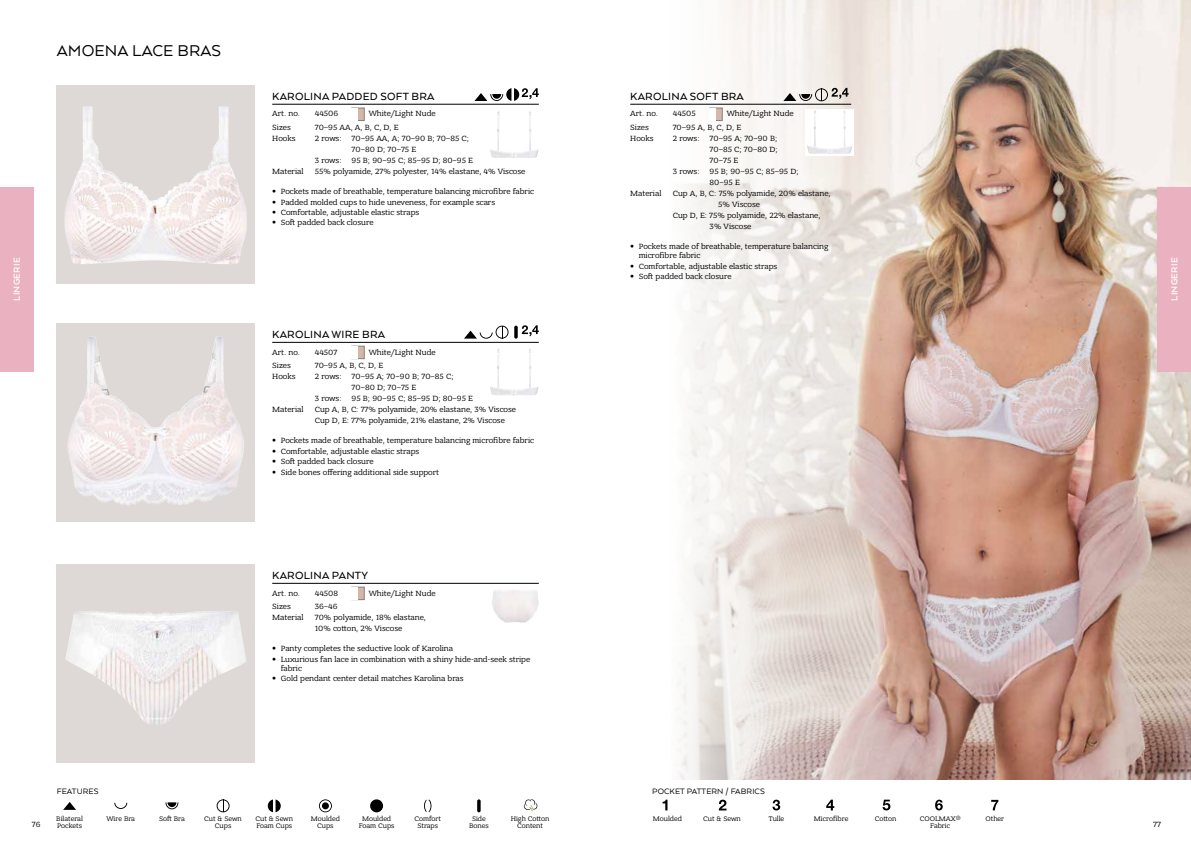
<style>
.page{position:relative;width:1191px;height:842px;background:#fff}
.page>*{position:absolute;margin:0;border:0;box-sizing:border-box;transform-origin:0 0}
.t1{font:18px "Arquitecta";letter-spacing:.01em;color:#000}
.t2{font:500 12px "Arquitecta";letter-spacing:.02em;color:#000}
.t3{font:700 10px "Arquitecta";letter-spacing:.02em;color:#fff}
.t4{font:9px "Arquitecta";letter-spacing:.01em;color:#000}
.t5{font:8px/11px "Bandera Pro";color:#000}
.t6{font:7px/7px "Bandera Pro";color:#000;text-align:center}
.s1{font-family:"Helvetica Neue LTW1 G";font-weight:200}
</style>
<div class="page">
<img style="left:670px;top:0;width:521px;height:780px">
<svg style="left:57px;top:323px;width:198px;height:199px;background:#e6e0df"></svg>
<svg style="left:57px;top:564px;width:198px;height:199px;fill:#ded9d6"></svg>
<img style="left:117px;top:611px;width:100px;height:4px">
<svg style="left:57px;top:85px;width:198px;height:198px;background:#e6e0de"></svg>
<img style="left:209px;top:107px;width:10px;height:56px">
<svg style="left:514px;top:326px;width:4px;height:13px"></svg>
<svg style="left:464px;top:326px;width:44px;height:13px"></svg>
<svg style="left:522px;top:325px;width:17px;height:11px"></svg>
<svg style="left:474px;top:88px;width:65px;height:13px"></svg>
<img style="left:490px;top:111px;width:49px;height:47px">
<img style="left:490px;top:349px;width:49px;height:46px">
<img style="left:174px;top:337px;width:42px;height:76px">
<svg style="left:783px;top:88px;width:65px;height:13px"></svg>
<div style="left:805px;top:109px;width:49px;height:47px;background:#fff"></div>
<img style="left:807px;top:110px;width:45px;height:44px">
<svg style="left:826px;top:800px;width:8px;height:10px"></svg>
<svg style="left:882px;top:800px;width:8px;height:10px"></svg>
<svg style="left:935px;top:800px;width:7px;height:10px"></svg>
<svg style="left:662px;top:800px;width:5px;height:10px"></svg>
<svg style="left:718px;top:800px;width:8px;height:10px"></svg>
<svg style="left:772px;top:800px;width:8px;height:10px"></svg>
<svg style="left:991px;top:800px;width:7px;height:10px"></svg>
<svg style="left:524px;top:799px;width:13px;height:12px"></svg>
<svg style="left:63px;top:802px;width:13px;height:8px"></svg>
<svg style="left:114px;top:803px;width:13px;height:6px"></svg>
<svg style="left:165px;top:802px;width:13px;height:7px"></svg>
<svg style="left:217px;top:799px;width:13px;height:13px"></svg>
<svg style="left:268px;top:799px;width:13px;height:13px"></svg>
<svg style="left:319px;top:799px;width:13px;height:13px"></svg>
<div style="left:322px;top:802px;width:7px;height:7px;background:#000;border-radius:50%"></div>
<div style="left:370px;top:799px;width:13px;height:13px;background:#000;border-radius:50%"></div>
<svg style="left:424px;top:799px;width:7px;height:13px"></svg>
<svg style="left:477px;top:799px;width:3px;height:13px"></svg>
<div style="left:1157px;top:187px;width:34px;height:184px;background:#eab2c1"></div>
<div style="left:0;top:187px;width:34px;height:184px;background:#eab2c1"></div>
<hr style="left:272px;top:583px;width:267px;height:1px;background:#000">
<div style="left:351px;top:587px;width:13px;height:13px;background:#d6b6a5;border:1px solid #808285"></div>
<div style="left:352px;top:587px;width:6px;height:12px;background:#fff"></div>
<hr style="left:272px;top:342px;width:267px;height:1px;background:#000">
<div style="left:351px;top:346px;width:13px;height:13px;background:#d6b6a5;border:1px solid #808285"></div>
<div style="left:352px;top:346px;width:6px;height:12px;background:#fff"></div>
<hr style="left:272px;top:104px;width:267px;height:1px;background:#000">
<div style="left:351px;top:108px;width:13px;height:13px;background:#d6b6a5;border:1px solid #808285"></div>
<div style="left:352px;top:108px;width:6px;height:12px;background:#fff"></div>
<hr style="left:630px;top:104px;width:221px;height:1px;background:#000">
<div style="left:709px;top:108px;width:13px;height:13px;background:#d6b6a5;border:1px solid #808285"></div>
<div style="left:710px;top:108px;width:6px;height:12px;background:#fff"></div>
<h1 class="t1" style="left:57px;top:39px;width:166px">AMOENA LACE BRAS</h1>
<h2 class="t2" style="left:272px;top:89px;width:164px">KAROLINA PADDED SOFT BRA</h2>
<p class="t5" style="left:272px;top:108px;width:29px">Art. no.</p>
<p class="t5" style="left:315px;top:108px;width:25px">44506</p>
<p class="t5" style="left:369px;top:108px;width:68px">White/Light Nude</p>
<p class="t5" style="left:272px;top:122px;width:20px">Sizes</p>
<p class="t5" style="left:315px;top:122px;width:85px">70–95 AA, A, B, C, D, E</p>
<p class="t5" style="left:272px;top:133px;width:25px">Hooks</p>
<p class="t5" style="left:315px;top:133px;width:28px">2 rows:</p>
<p class="t5" style="left:351px;top:133px;width:119px">70–95 AA, A; 70–90 B; 70–85 C;<br>70–80 D; 70–75 E</p>
<p class="t5" style="left:315px;top:155px;width:28px">3 rows:</p>
<p class="t5" style="left:351px;top:155px;width:123px">95 B; 90–95 C; 85–95 D; 80–95 E</p>
<p class="t5" style="left:272px;top:166px;width:33px">Material</p>
<p class="t5" style="left:315px;top:166px;width:212px">55% polyamide, 27% polyester, 14% elastane, 4% Viscose</p>
<p class="t5" style="left:272px;top:186px;width:263px"><span class="s1">•</span> Pockets made of breathable, temperature balancing microfibre fabric</p>
<p class="t5" style="left:272px;top:197px;width:224px"><span class="s1">•</span> Padded molded cups to hide uneveness, for example scars</p>
<p class="t5" style="left:272px;top:207px;width:148px"><span class="s1">•</span> Comfortable, adjustable elastic straps</p>
<p class="t5" style="left:272px;top:217px;width:103px"><span class="s1">•</span> Soft padded back closure</p>
<h2 class="t2" style="left:630px;top:89px;width:115px">KAROLINA SOFT BRA</h2>
<p class="t5" style="left:630px;top:108px;width:29px">Art. no.</p>
<p class="t5" style="left:673px;top:108px;width:25px">44505</p>
<p class="t5" style="left:726px;top:108px;width:68px">White/Light Nude</p>
<p class="t5" style="left:630px;top:122px;width:20px">Sizes</p>
<p class="t5" style="left:673px;top:122px;width:70px">70–95 A, B, C, D, E</p>
<p class="t5" style="left:630px;top:133px;width:25px">Hooks</p>
<p class="t5" style="left:673px;top:133px;width:28px">2 rows:</p>
<p class="t5" style="left:709px;top:133px;width:70px;text-align:justify">70–95 A; 70–90 B; 70–85 C; 70–80 D; 70–75 E</p>
<p class="t5" style="left:673px;top:166px;width:28px">3 rows:</p>
<p class="t5" style="left:709px;top:166px;width:90px">95 B; 90–95 C; 85–95 D;<br>80–95 E</p>
<p class="t5" style="left:630px;top:188px;width:33px">Material</p>
<p class="t5" style="left:673px;top:188px;width:159px">Cup A, B, C: 75% polyamide, 20% elastane,</p>
<p class="t5" style="left:718px;top:199px;width:43px">5% Viscose</p>
<p class="t5" style="left:673px;top:210px;width:149px">Cup D, E: 75% polyamide, 22% elastane,</p>
<p class="t5" style="left:709px;top:221px;width:43px">3% Viscose</p>
<p class="t5" style="left:638px;top:242px;width:191px;line-height:9px;text-indent:-9px"><span class="s1">•</span> Pockets made of breathable, temperature balancing microfibre fabric</p>
<p class="t5" style="left:630px;top:261px;width:148px"><span class="s1">•</span> Comfortable, adjustable elastic straps</p>
<p class="t5" style="left:630px;top:271px;width:103px"><span class="s1">•</span> Soft padded back closure</p>
<p class="t3" style="left:10px;top:301px;width:45px;rotate:-90deg">LINGERIE</p>
<p class="t3" style="left:1168px;top:301px;width:45px;rotate:-90deg">LINGERIE</p>
<h2 class="t2" style="left:272px;top:327px;width:114px">KAROLINA WIRE BRA</h2>
<p class="t5" style="left:272px;top:346px;width:29px">Art. no.</p>
<p class="t5" style="left:315px;top:346px;width:24px">44507</p>
<p class="t5" style="left:369px;top:346px;width:68px">White/Light Nude</p>
<p class="t5" style="left:272px;top:360px;width:20px">Sizes</p>
<p class="t5" style="left:315px;top:360px;width:70px">70–95 A, B, C, D, E</p>
<p class="t5" style="left:272px;top:371px;width:25px">Hooks</p>
<p class="t5" style="left:315px;top:371px;width:28px">2 rows:</p>
<p class="t5" style="left:351px;top:371px;width:103px">70–95 A; 70–90 B; 70–85 C;<br>70–80 D; 70–75 E</p>
<p class="t5" style="left:315px;top:393px;width:28px">3 rows:</p>
<p class="t5" style="left:351px;top:393px;width:123px">95 B; 90–95 C; 85–95 D; 80–95 E</p>
<p class="t5" style="left:272px;top:404px;width:33px">Material</p>
<p class="t5" style="left:315px;top:404px;width:203px">Cup A, B, C: 77% polyamide, 20% elastane, 3% Viscose<br>Cup D, E: 77% polyamide, 21% elastane, 2% Viscose</p>
<p class="t5" style="left:272px;top:435px;width:263px"><span class="s1">•</span> Pockets made of breathable, temperature balancing microfibre fabric</p>
<p class="t5" style="left:272px;top:446px;width:148px"><span class="s1">•</span> Comfortable, adjustable elastic straps</p>
<p class="t5" style="left:272px;top:456px;width:103px"><span class="s1">•</span> Soft padded back closure</p>
<p class="t5" style="left:272px;top:466px;width:168px"><span class="s1">•</span> Side bones offering additional side support</p>
<p class="t4" style="left:57px;top:786px;width:43px">FEATURES</p>
<h2 class="t2" style="left:272px;top:568px;width:97px">KAROLINA PANTY</h2>
<p class="t5" style="left:272px;top:587px;width:29px">Art. no.</p>
<p class="t5" style="left:315px;top:587px;width:25px">44508</p>
<p class="t5" style="left:369px;top:587px;width:68px">White/Light Nude</p>
<p class="t5" style="left:272px;top:601px;width:20px">Sizes</p>
<p class="t5" style="left:315px;top:601px;width:24px">36–46</p>
<p class="t5" style="left:272px;top:612px;width:33px">Material</p>
<p class="t5" style="left:315px;top:612px;width:113px">70% polyamide, 18% elastane,<br>10% cotton, 2% Viscose</p>
<p class="t5" style="left:272px;top:643px;width:182px"><span class="s1">•</span> Panty completes the seductive look of Karolina</p>
<p class="t5" style="left:281px;top:655px;width:251px;line-height:9px;text-indent:-9px"><span class="s1">•</span> Luxurious fan lace in combination with a shiny hide-and-seek stripe fabric</p>
<p class="t5" style="left:272px;top:673px;width:193px"><span class="s1">•</span> Gold pendant center detail matches Karolina bras</p>
<p class="t4" style="left:652px;top:786px;width:114px">POCKET PATTERN / FABRICS</p>
<p class="t6" style="left:56px;top:815px;width:28px;text-align:left">Bilateral<br>Pockets</p>
<p class="t6" style="left:106px;top:815px;width:30px">Wire Bra</p>
<p class="t6" style="left:159px;top:815px;width:27px">Soft Bra</p>
<p class="t6" style="left:204px;top:815px;width:39px">Cut &amp; Sewn<br>Cups</p>
<p class="t6" style="left:255px;top:815px;width:39px;text-align:left">Cut &amp; Sewn<br>Foam Cups</p>
<p class="t6" style="left:311px;top:815px;width:31px">Moulded<br>Cups</p>
<p class="t6" style="left:359px;top:815px;width:37px">Moulded<br>Foam Cups</p>
<p class="t6" style="left:414px;top:815px;width:28px">Comfort<br>Straps</p>
<p class="t6" style="left:469px;top:815px;width:21px">Side<br>Bones</p>
<p class="t6" style="left:511px;top:815px;width:40px">High Cotton<br>Content</p>
<p class="t6" style="left:653px;top:815px;width:31px">Moulded</p>
<p class="t6" style="left:703px;top:815px;width:39px">Cut &amp; Sewn</p>
<p class="t6" style="left:769px;top:815px;width:17px">Tulle</p>
<p class="t6" style="left:814px;top:815px;width:36px">Microfibre</p>
<p class="t6" style="left:875px;top:815px;width:23px">Cotton</p>
<p class="t6" style="left:919px;top:815px;width:43px">COOLMAX®<br>Fabric</p>
<p class="t6" style="left:985px;top:815px;width:20px">Other</p>
<p class="t5" style="left:32px;top:819px;width:10px">76</p>
<p class="t5" style="left:1153px;top:819px;width:9px">77</p>
</div>
